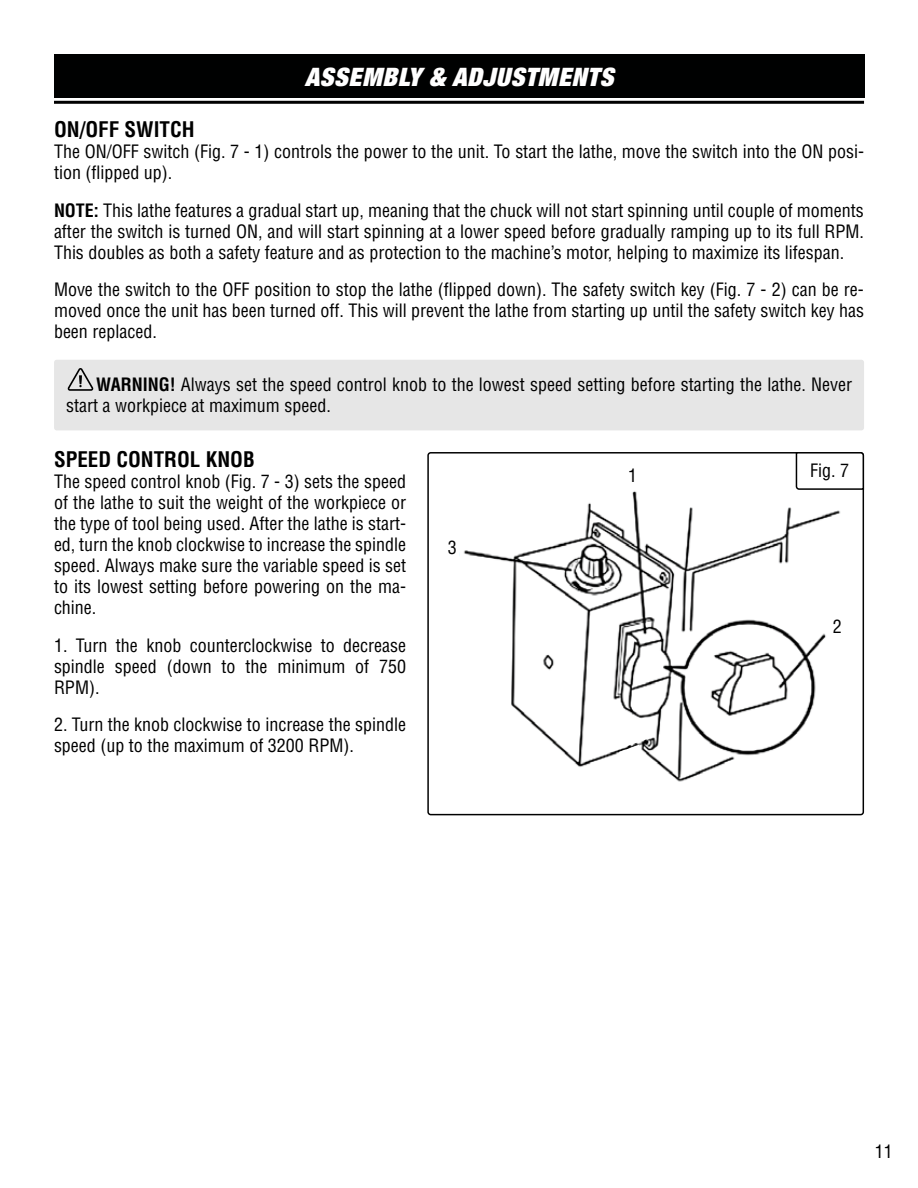
<style>
.page{position:relative;width:918px;height:1188px;background:#fff}
.page>*{position:absolute;margin:0;border:0;box-sizing:border-box;transform-origin:0 0}
.t1{font:italic 900 expanded 25.5px "Helvetica Neue";letter-spacing:.025em;color:#fff}
.t2{font:700 condensed 21px "Helvetica LT Std";color:#000}
.t3{font:condensed 18px/21px "Helvetica LT Std";color:#000;text-align:justify}
.s1{font-weight:700}
</style>
<div class="page">
<img style="left:429px;top:454px;width:412px;height:328px">
<div style="left:54px;top:54px;width:810px;height:44px;background:#000101"></div>
<hr style="left:54px;top:101px;width:810px;height:3px;background:#000">
<div style="left:54px;top:360px;width:810px;height:70px;background:#e6e6e6;border-radius:3px"></div>
<svg style="left:68px;top:368px;width:25px;height:23px"></svg>
<svg style="left:795px;top:452px;width:70px;height:39px"></svg>
<div style="left:626px;top:469px;width:13px;height:18px;background:#fff"></div>
<div style="left:831px;top:620px;width:13px;height:19px;background:#fff"></div>
<div style="left:446px;top:541px;width:13px;height:20px;background:#fff"></div>
<svg style="left:585px;top:716px;width:67px;height:66px"></svg>
<h1 class="t1" style="left:305px;top:61px;width:310px">ASSEMBLY &amp; ADJUSTMENTS</h1>
<p class="t2" style="left:54px;top:116px;width:142px">ON/OFF SWITCH</p>
<p class="t3" style="left:54px;top:141px;width:812px">The ON/OFF switch (Fig. 7 - 1) controls the power to the unit. To start the lathe, move the switch into the ON posi&shy;tion (flipped up).</p>
<p class="t3" style="left:54px;top:199px;width:812px"><span class="s1">NOTE:</span> This lathe features a gradual start up, meaning that the chuck will not start spinning until couple of moments after the switch is turned ON, and will start spinning at a lower speed before gradually ramping up to its full RPM.<br>This doubles as both a safety feature and as protection to the machine’s motor, helping to maximize its lifespan.</p>
<p class="t3" style="left:54px;top:279px;width:812px">Move the switch to the OFF position to stop the lathe (flipped down). The safety switch key (Fig. 7 - 2) can be re&shy;moved once the unit has been turned off. This will prevent the lathe from starting up until the safety switch key has been replaced.</p>
<p class="t3" style="left:66px;top:374px;width:788px;text-indent:30px"><span class="s1">WARNING!</span> Always set the speed control knob to the lowest speed setting before starting the lathe. Never start a workpiece at maximum speed.</p>
<p class="t2" style="left:54px;top:446px;width:202px">SPEED CONTROL KNOB</p>
<p class="t3" style="left:54px;top:471px;width:354px">The speed control knob (Fig. 7 - 3) sets the speed of the lathe to suit the weight of the workpiece or the type of tool being used. After the lathe is start&shy;ed, turn the knob clockwise to increase the spindle speed. Always make sure the variable speed is set to its lowest setting before powering on the ma&shy;chine.</p>
<p class="t3" style="left:54px;top:634px;width:354px">1. Turn the knob counterclockwise to decrease spindle speed (down to the minimum of 750<br>RPM).</p>
<p class="t3" style="left:54px;top:714px;width:354px">2. Turn the knob clockwise to increase the spindle speed (up to the maximum of 3200 RPM).</p>
<p class="t3" style="left:628px;top:464px;width:10px">1</p>
<p class="t3" style="left:810px;top:460px;width:40px">Fig. 7</p>
<p class="t3" style="left:448px;top:537px;width:10px">3</p>
<p class="t3" style="left:833px;top:616px;width:10px">2</p>
<p class="t3" style="left:875px;top:1141px;width:19px">11</p>
</div>
